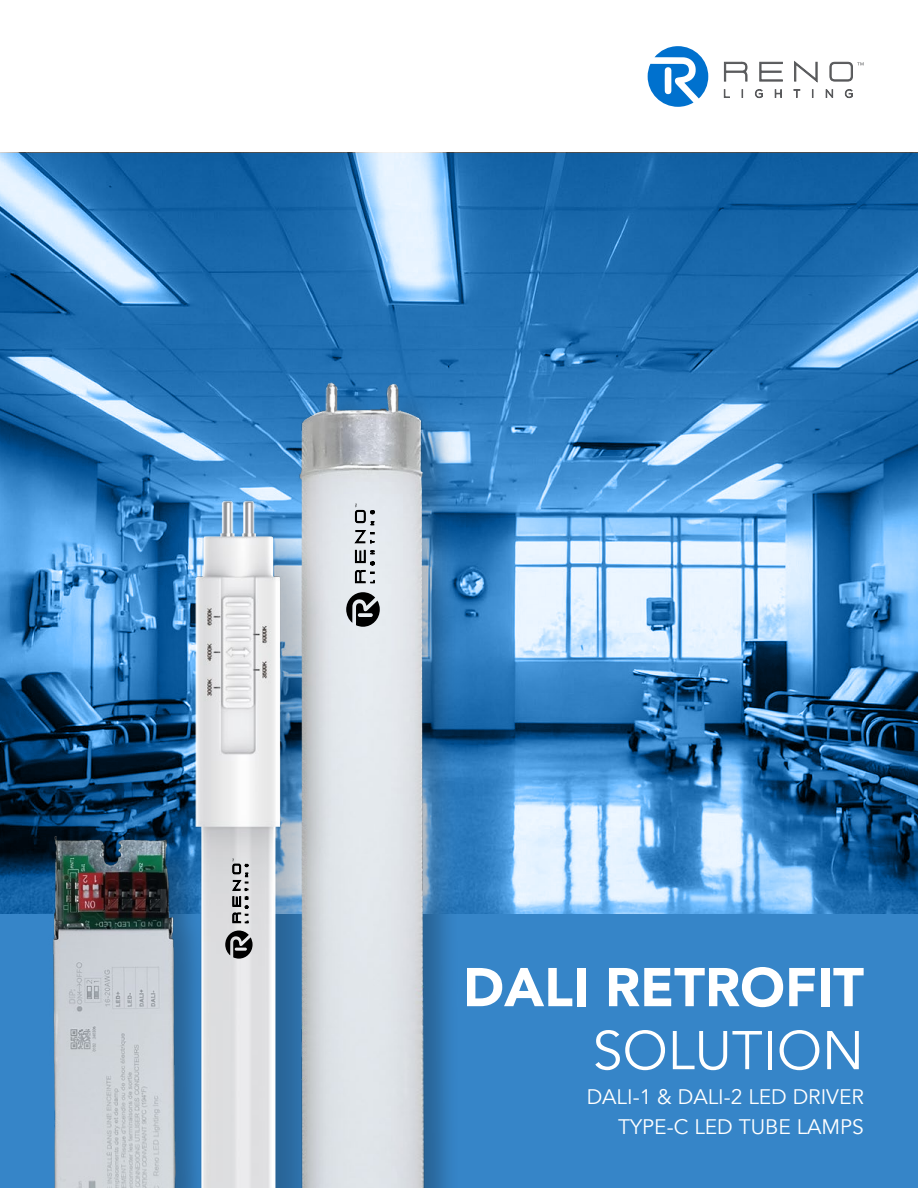
<style>
.page{position:relative;width:918px;height:1188px;background:#fff}
.page>*{position:absolute;margin:0;border:0;box-sizing:border-box;transform-origin:0 0}
.t1{font:900 54px "Avenir";color:#fff}
.t2{font:54px "Avenir";color:#fff}
.t3{font:21px/30px "Avenir";color:#fff;text-align:right}
</style>
<div class="page">
<img style="left:0;top:153px;width:918px;height:761px">
<div style="left:0;top:914px;width:918px;height:274px;background:#3685c8"></div>
<img style="left:32px;top:821px;width:153px;height:367px">
<svg style="left:724px;top:62px;width:24px;height:20px"></svg>
<svg style="left:759px;top:62px;width:24px;height:20px"></svg>
<svg style="left:794px;top:61px;width:24px;height:22px"></svg>
<svg style="left:724px;top:89px;width:6px;height:9px"></svg>
<svg style="left:755px;top:89px;width:8px;height:9px"></svg>
<svg style="left:774px;top:89px;width:8px;height:9px"></svg>
<svg style="left:793px;top:89px;width:8px;height:9px"></svg>
<svg style="left:825px;top:89px;width:8px;height:9px"></svg>
<svg style="left:844px;top:89px;width:9px;height:9px"></svg>
<svg style="left:829px;top:62px;width:35px;height:20px"></svg>
<svg style="left:648px;top:46px;width:60px;height:61px"></svg>
<div style="left:299px;top:383px;width:162px;height:805px;background:#000;opacity:.25"></div>
<img style="left:273px;top:357px;width:180px;height:831px">
<svg style="left:353px;top:504px;width:23px;height:80px;background:#afb2b6"></svg>
<svg style="left:346px;top:592px;width:34px;height:35px"></svg>
<div style="left:195px;top:500px;width:139px;height:688px;background:#000;opacity:.25"></div>
<img style="left:185px;top:473px;width:108px;height:715px">
<svg style="left:230px;top:859px;width:20px;height:65px"></svg>
<svg style="left:225px;top:931px;width:28px;height:28px"></svg>
<h1 class="t1" style="left:463px;top:941px;width:402px">DALI RETROFIT</h1>
<h1 class="t2" style="left:593px;top:1018px;width:273px">SOLUTION</h1>
<p class="t3" style="left:587px;top:1082px;width:279px">DALI-1 &amp; DALI-2 LED DRIVER<br>TYPE-C LED TUBE LAMPS</p>
</div>
